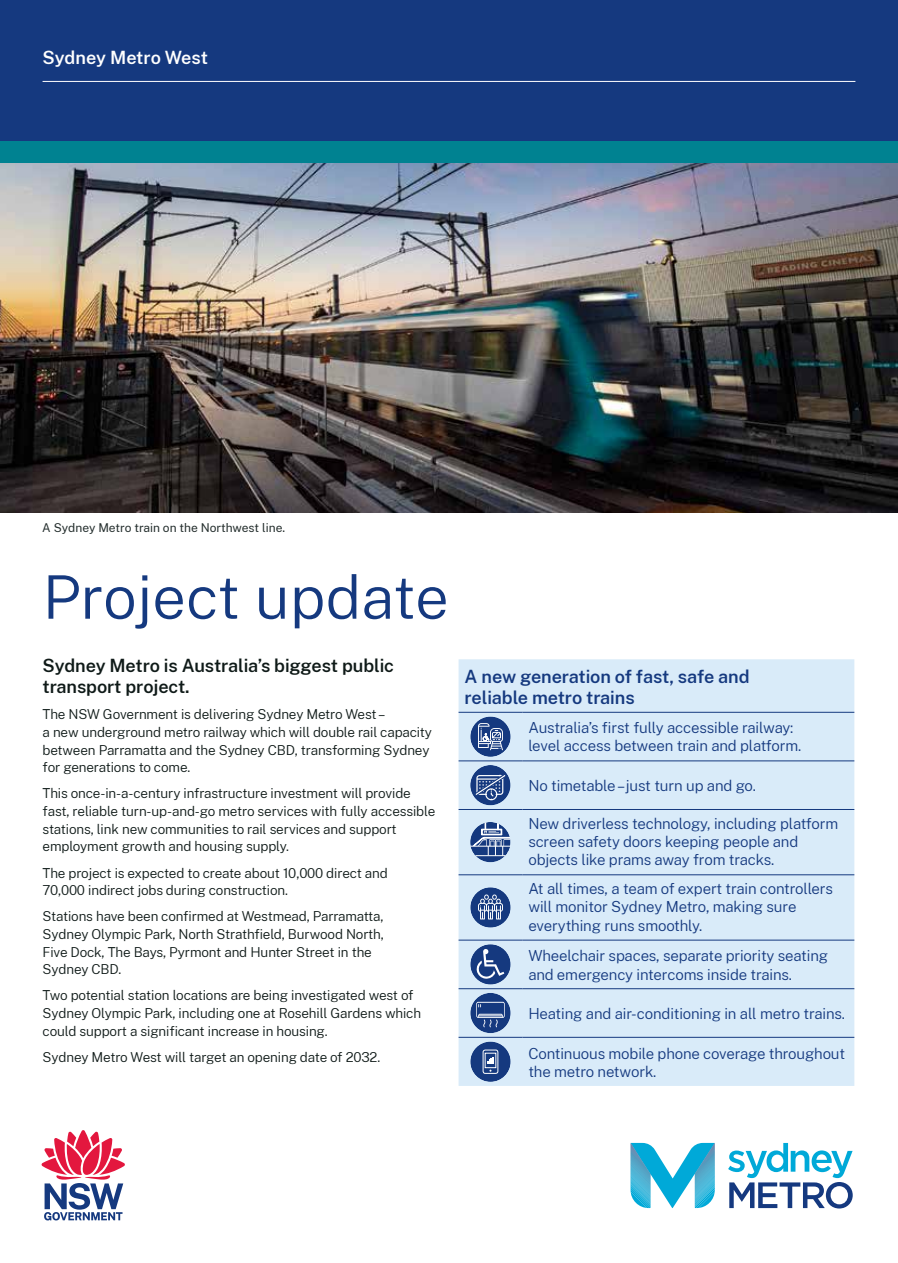
<style>
.page{position:relative;width:898px;height:1263px;background:#fff}
.page>*{position:absolute;margin:0;border:0;box-sizing:border-box;transform-origin:0 0}
.t1{font:300 60px "Public Sans NSW";color:#15397f}
.t2{font:600 18px/21px "Public Sans NSW";letter-spacing:-.005em;color:#0f1a18}
.t3{font:600 18px/21px "Public Sans NSW";letter-spacing:-.005em;color:#15397f}
.t4{font:600 18px "Public Sans NSW";letter-spacing:-.005em;color:#fff}
.t5{font:300 15px/18.3px "Public Sans NSW";letter-spacing:-.01em;color:#15397f}
.t6{font:300 13.5px/17.7px "Public Sans NSW";letter-spacing:-.01em;color:#0f1a18}
.t7{font:12px "Public Sans NSW";color:#252f2e}
</style>
<div class="page">
<svg style="left:42px;top:1130px;width:83px;height:90px"></svg>
<svg style="left:728px;top:1143px;width:124px;height:65px"></svg>
<svg style="left:630px;top:1143px;width:84px;height:65px"></svg>
<img style="left:0;top:163px;width:897px;height:349px">
<div style="left:0;top:0;width:897px;height:141px;background:#15397f"></div>
<div style="left:0;top:141px;width:897px;height:22px;background:#008291"></div>
<hr style="left:43px;top:81px;width:812px;height:1px;background:#fff">
<div style="left:458px;top:659px;width:396px;height:427px;background:#d9ebf9"></div>
<hr style="left:458px;top:761px;width:64px;height:1px;background:#15397f">
<hr style="left:522px;top:761px;width:332px;height:1px;background:#15397f">
<hr style="left:458px;top:809px;width:64px;height:1px;background:#15397f">
<hr style="left:522px;top:809px;width:332px;height:1px;background:#15397f">
<hr style="left:458px;top:874px;width:64px;height:1px;background:#15397f">
<hr style="left:522px;top:874px;width:332px;height:1px;background:#15397f">
<hr style="left:458px;top:940px;width:64px;height:1px;background:#15397f">
<hr style="left:522px;top:940px;width:332px;height:1px;background:#15397f">
<hr style="left:458px;top:988px;width:64px;height:1px;background:#15397f">
<hr style="left:522px;top:988px;width:332px;height:1px;background:#15397f">
<hr style="left:458px;top:1037px;width:64px;height:1px;background:#15397f">
<hr style="left:522px;top:1037px;width:332px;height:1px;background:#15397f">
<hr style="left:458px;top:712px;width:64px;height:1px;background:#15397f">
<hr style="left:522px;top:712px;width:332px;height:1px;background:#15397f">
<div style="left:470px;top:716px;width:40px;height:41px;background:#15397f;border-radius:50%"></div>
<svg style="left:478px;top:723px;width:25px;height:27px"></svg>
<div style="left:470px;top:765px;width:40px;height:40px;background:#15397f;border-radius:50%"></div>
<svg style="left:473px;top:773px;width:34px;height:27px"></svg>
<svg style="left:470px;top:822px;width:40px;height:40px"></svg>
<svg style="left:470px;top:822px;width:40px;height:33px"></svg>
<hr style="left:470px;top:846px;width:40px;height:1px;background:#fff">
<hr style="left:470px;top:855px;width:40px;height:1px;background:#fff">
<div style="left:470px;top:887px;width:40px;height:41px;background:#15397f;border-radius:50%"></div>
<svg style="left:478px;top:894px;width:25px;height:25px"></svg>
<div style="left:470px;top:944px;width:40px;height:40px;background:#15397f;border-radius:50%"></div>
<svg style="left:476px;top:949px;width:28px;height:30px"></svg>
<div style="left:470px;top:993px;width:40px;height:40px;background:#15397f;border-radius:50%"></div>
<svg style="left:476px;top:1002px;width:28px;height:25px"></svg>
<svg style="left:470px;top:1041px;width:40px;height:41px"></svg>
<div style="left:482px;top:1049px;width:16px;height:25px;border:1px solid #fff;border-radius:2px"></div>
<svg style="left:487px;top:1057px;width:7px;height:7px"></svg>
<h2 class="t4" style="left:45px;top:36px;width:167px">Sydney Metro West</h2>
<h2 class="t4" style="left:43px;top:44px;width:167px">Sydney Metro West</h2>
<p class="t7" style="left:42px;top:519px;width:244px">A Sydney Metro train on the Northwest line.</p>
<h1 class="t1" style="left:43px;top:553px;width:407px">Project update</h1>
<h2 class="t2" style="left:43px;top:654px;width:353px">Sydney Metro is Australia’s biggest public transport project.</h2>
<p class="t6" style="left:43px;top:705px;width:391px">The NSW Government is delivering Sydney Metro West –<br>a new underground metro railway which will double rail capacity between Parramatta and the Sydney CBD, transforming Sydney for generations to come.</p>
<p class="t6" style="left:43px;top:784px;width:394px">This once-in-a-century infrastructure investment will provide fast, reliable turn-up-and-go metro services with fully accessible stations, link new communities to rail services and support employment growth and housing supply.</p>
<p class="t6" style="left:43px;top:863px;width:346px">The project is expected to create about 10,000 direct and<br>70,000 indirect jobs during construction.</p>
<p class="t6" style="left:43px;top:907px;width:343px">Stations have been confirmed at Westmead, Parramatta, Sydney Olympic Park, North Strathfield, Burwood North, Five Dock, The Bays, Pyrmont and Hunter Street in the Sydney CBD.</p>
<p class="t6" style="left:43px;top:986px;width:380px">Two potential station locations are being investigated west of<br>Sydney Olympic Park, including one at Rosehill Gardens which could support a significant increase in housing.</p>
<p class="t6" style="left:43px;top:1047px;width:339px">Sydney Metro West will target an opening date of 2032.</p>
<h2 class="t3" style="left:464px;top:664px;width:286px">A new generation of fast, safe and reliable metro trains</h2>
<p class="t5" style="left:528px;top:717px;width:274px">Australia’s first fully accessible railway: level access between train and platform.</p>
<p class="t5" style="left:528px;top:776px;width:229px">No timetable –just turn up and go.</p>
<p class="t5" style="left:528px;top:813px;width:311px">New driverless technology, including platform screen safety doors keeping people and objects like prams away from tracks.</p>
<p class="t5" style="left:528px;top:878px;width:306px">At all times, a team of expert train controllers will monitor Sydney Metro, making sure everything runs smoothly.</p>
<p class="t5" style="left:528px;top:946px;width:301px">Wheelchair spaces, separate priority seating and emergency intercoms inside trains.</p>
<p class="t5" style="left:528px;top:1003px;width:318px">Heating and air-conditioning in all metro trains.</p>
<p class="t5" style="left:528px;top:1043px;width:318px">Continuous mobile phone coverage throughout the metro network.</p>
</div>
